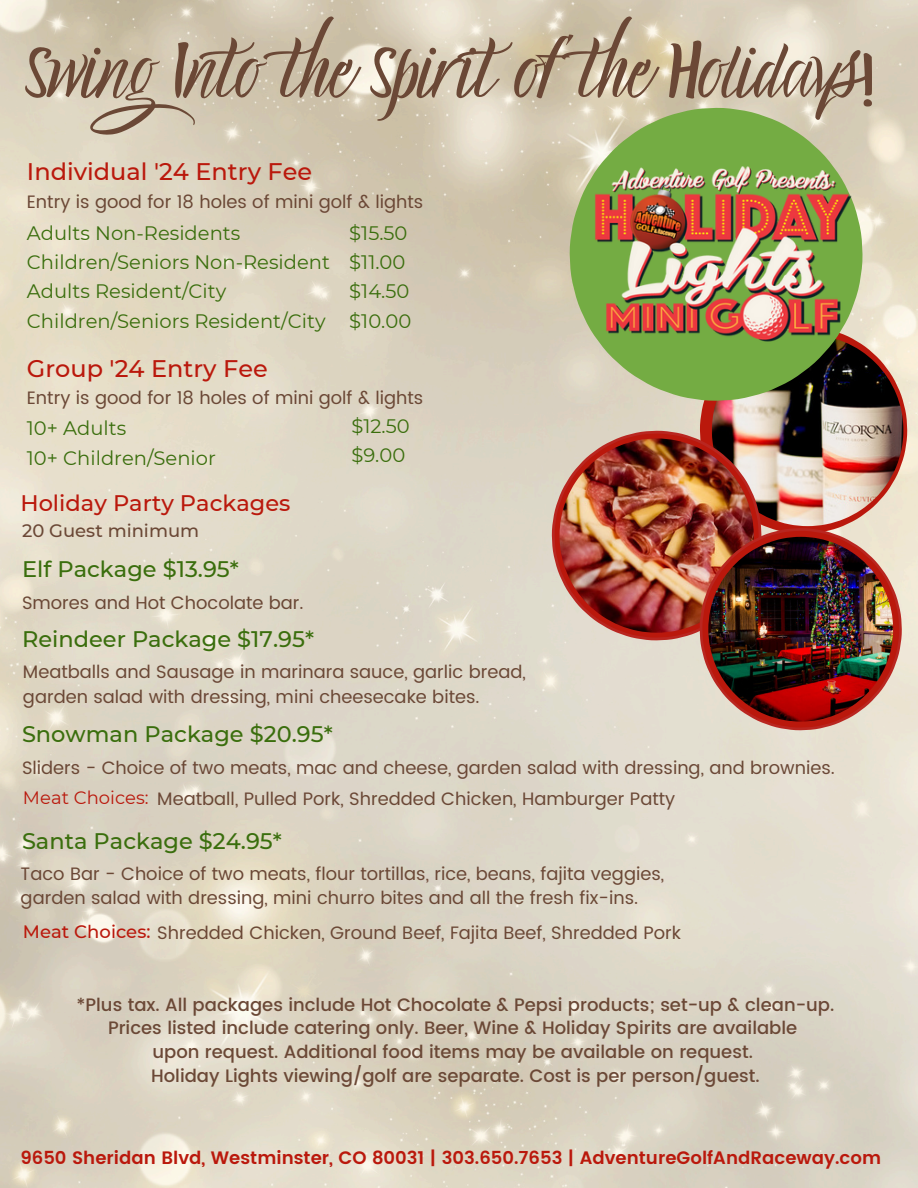
<style>
.page{position:relative;width:918px;height:1188px;background:#fff}
.page>*{position:absolute;margin:0;border:0;box-sizing:border-box;transform-origin:0 0}
.t1{font:70.05px "Holiday Romance";color:#6b4836}
.t2{font:500 24px "Montserrat";color:#ba180c}
.t3{font:500 22.5px "Montserrat";color:#3a6e0d}
.t4{font:500 22.5px "Montserrat";color:#ba180c}
.t5{font:19.5px/29.2px "Montserrat";color:#3a6e0d}
.t6{font:18px "Poppins";color:#6b4836}
.t7{font:500 18px/23.7px "Poppins";color:#6b4836;text-align:center}
.t8{font:600 18px "Poppins";color:#ba180c}
.t9{font:500 18px "Montserrat";color:#6b4836}
.t10{font:18px "Montserrat";color:#ba180c}
.s1{font-family:"Montserrat";font-weight:500;color:#ba180c}
</style>
<div class="page">
<img style="left:0;top:0;width:918px;height:1188px">
<img style="left:555px;top:326px;width:352px;height:404px">
<img style="left:708px;top:537px;width:185px;height:185px">
<svg style="left:570px;top:108px;width:293px;height:293px;background:#afae92"></svg>
<svg style="left:574px;top:112px;width:285px;height:285px;background:#8ea869"></svg>
<img style="left:565px;top:149px;width:316px;height:210px">
<p class="t1" style="left:26px;top:30px;width:851px">SwingInto the Spiritof the Holidays!</p>
<p class="t2" style="left:27px;top:157px;width:287px">Individual '24 Entry Fee</p>
<p class="t6" style="left:27px;top:189px;width:398px">Entry is good for 18 holes of mini golf &amp; lights</p>
<p class="t5" style="left:27px;top:218px;width:305px">Adults Non-Residents<br>Children/Seniors Non-Resident<br>Adults Resident/City<br>Children/Seniors Resident/City</p>
<p class="t5" style="left:349px;top:218px;width:63px">$15.50 $11.00 $14.50 $10.00</p>
<p class="t2" style="left:27px;top:353px;width:242px">Group '24 Entry Fee</p>
<p class="t6" style="left:27px;top:385px;width:398px">Entry is good for 18 holes of mini golf &amp; lights</p>
<p class="t5" style="left:27px;top:414px;width:191px">10+ Adults<br>10+ Children/Senior</p>
<p class="t5" style="left:351px;top:411px;width:60px">$12.50 $9.00</p>
<p class="t4" style="left:20px;top:489px;width:272px">Holiday Party Packages</p>
<h3 class="t9" style="left:22px;top:520px;width:179px">20 Guest minimum</h3>
<h2 class="t3" style="left:22px;top:555px;width:218px">Elf Package $13.95*</h2>
<p class="t6" style="left:22px;top:590px;width:283px">Smores and Hot Chocolate bar.</p>
<p class="t3" style="left:22px;top:625px;width:294px">Reindeer Package $17.95*</p>
<p class="t6" style="left:23px;top:659px;width:504px">Meatballs and Sausage in marinara sauce, garlic bread,</p>
<p class="t6" style="left:23px;top:684px;width:458px">garden salad with dressing, mini cheesecake bites.</p>
<p class="t3" style="left:22px;top:720px;width:312px">Snowman Package $20.95*</p>
<h2 class="t6" style="left:22px;top:755px;width:814px">Sliders - Choice of two meats, mac and cheese, garden salad with dressing, and brownies.</h2>
<h2 class="t10" style="left:23px;top:787px;width:127px">Meat Choices:</h2>
<p class="t6" style="left:157px;top:787px;width:519px">Meatball, Pulled Pork, Shredded Chicken, Hamburger Patty</p>
<h2 class="t3" style="left:22px;top:827px;width:261px">Santa Package $24.95*</h2>
<p class="t6" style="left:21px;top:861px;width:645px">Taco Bar - Choice of two meats, flour tortillas, rice, beans, fajita veggies,</p>
<h3 class="t6" style="left:21px;top:886px;width:619px">garden salad with dressing, mini churro bites and all the fresh fix-ins.</h3>
<p class="t6" style="left:23px;top:920px;width:660px"><span class="s1">Meat Choices:</span> Shredded Chicken, Ground Beef, Fajita Beef, Shredded Pork</p>
<p class="t7" style="left:76px;top:993px;width:759px">*Plus tax. All packages include Hot Chocolate &amp; Pepsi products; set-up &amp; clean-up.<br>Prices listed include catering only. Beer, Wine &amp; Holiday Spirits are available<br>upon request. Additional food items may be available on request.<br>Holiday Lights viewing/golf are separate. Cost is per person/guest.</p>
<h2 class="t8" style="left:20px;top:1145px;width:862px">9650 Sheridan Blvd, Westminster, CO 80031 | 303.650.7653 | AdventureGolfAndRaceway.com</h2>
</div>
